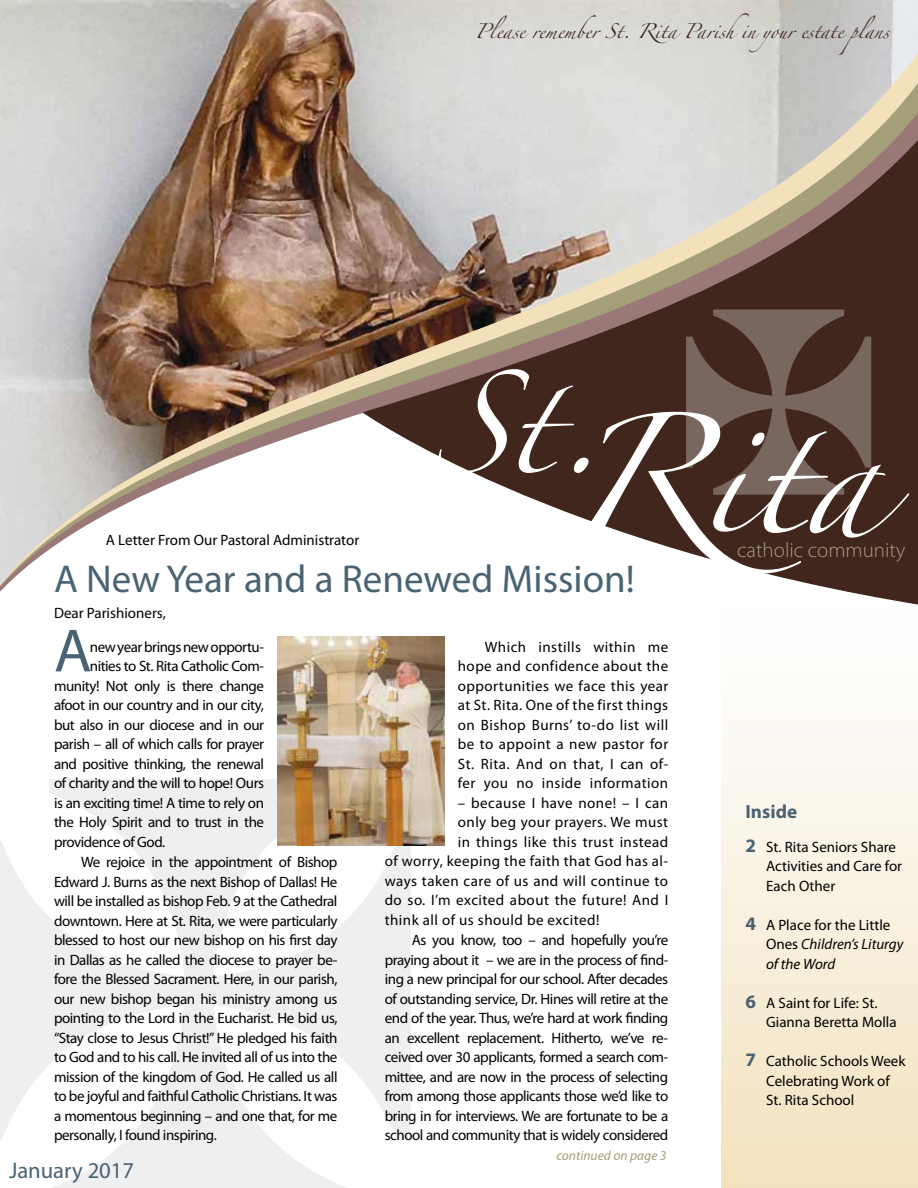
<style>
.page{position:relative;width:918px;height:1188px;background:#fff}
.page>*{position:absolute;margin:0;border:0;box-sizing:border-box;transform-origin:0 0}
.t1{font:108px "Zapfino";color:#fff}
.t2{font:92.85px "Zapfino";color:#fff}
.t3{font:61.5px "Myriad Pro";color:#496373}
.t4{font:39px "Myriad Pro";color:#496373}
.t5{font:22.65px "Myriad Pro";color:#496373}
.t6{font:300 21px "Myriad Pro";color:#a59f7a}
.t7{font:700 19.05px "Myriad Pro";color:#496373}
.t8{font:15px/19.5px "Myriad Pro";letter-spacing:-.03em;color:#000;text-align:justify}
.t9{font:15px "Myriad Pro";letter-spacing:.03em;color:#000}
.t10{font:15px/19.5px "Myriad Pro";color:#000}
.t11{font:italic 15px/19.5px "Myriad Pro";color:#000}
.t12{font:13.5px "Zapfino";color:#40261c}
.t13{font:italic 13.5px "Myriad Pro";color:#a59f7a}
.s1{font-weight:700;font-size:19.05px;color:#496373}
.s2{font-weight:700;font-style:normal;font-size:19.05px;color:#496373}
.s3{font-style:normal}
</style>
<div class="page">
<img style="left:0;top:0;width:918px;height:32px">
<svg style="left:0;top:32px;width:918px;height:32px;background:#c7c2bb"></svg>
<svg style="left:0;top:64px;width:918px;height:30px;background:#c7c0b8"></svg>
<svg style="left:0;top:94px;width:918px;height:31px;background:#c3bcb5"></svg>
<img style="left:0;top:125px;width:362px;height:467px">
<svg style="left:362px;top:125px;width:556px;height:480px"></svg>
<div style="left:721px;top:607px;width:197px;height:581px;background:linear-gradient(to bottom,#fff,#f2e2be)"></div>
<img style="left:278px;top:636px;width:166px;height:210px">
<div style="left:686px;top:306px;width:185px;height:189px;background:#40261c"></div>
<img style="left:277px;top:771px;width:134px;height:75px">
<p class="t12" style="left:475px;top:25px;width:416px">Please remember St. Rita Parishin your estate plans</p>
<h2 class="t2" style="left:430px;top:385px;width:177px">St.</h2>
<h1 class="t1" style="left:563px;top:431px;width:319px">Rita</h1>
<p class="t10" style="left:106px;top:530px;width:255px">A Letter From Our Pastoral Administrator</p>
<h3 class="t6" style="left:737px;top:537px;width:170px">catholic community</h3>
<h3 class="t4" style="left:54px;top:555px;width:582px">A New Year and a Renewed Mission!</h3>
<p class="t10" style="left:54px;top:603px;width:113px">Dear Parishioners,</p>
<h3 class="t3" style="left:54px;top:613px;width:39px">A</h3>
<p class="t8" style="left:90px;top:637px;width:176px">new year brings new opportu-</p>
<p class="t8" style="left:90px;top:656px;width:176px">nities to St. Rita Catholic Com-</p>
<p class="t8" style="left:54px;top:676px;width:212px">munity! Not only is there change</p>
<p class="t8" style="left:54px;top:695px;width:212px">afoot in our country and in our city,</p>
<p class="t8" style="left:54px;top:715px;width:212px">but also in our diocese and in our</p>
<p class="t8" style="left:54px;top:734px;width:212px">parish – all of which calls for prayer</p>
<p class="t8" style="left:54px;top:754px;width:212px">and positive thinking, the renewal</p>
<p class="t8" style="left:54px;top:773px;width:212px">of charity and the will to hope! Ours</p>
<p class="t8" style="left:54px;top:793px;width:212px">is an exciting time! A time to rely on</p>
<p class="t8" style="left:54px;top:812px;width:212px">the Holy Spirit and to trust in the</p>
<p class="t8" style="left:54px;top:832px;width:113px">providence of God.</p>
<p class="t8" style="left:81px;top:852px;width:258px">We rejoice in the appointment of Bishop</p>
<p class="t8" style="left:54px;top:872px;width:285px">Edward J. Burns as the next Bishop of Dallas! He</p>
<p class="t8" style="left:54px;top:891px;width:285px">will be installed as bishop Feb. 9 at the Cathedral</p>
<p class="t8" style="left:54px;top:911px;width:285px">downtown. Here at St. Rita, we were particularly</p>
<p class="t8" style="left:54px;top:930px;width:285px">blessed to host our new bishop on his first day</p>
<p class="t8" style="left:54px;top:950px;width:285px">in Dallas as he called the diocese to prayer be-</p>
<p class="t8" style="left:54px;top:969px;width:285px">fore the Blessed Sacrament. Here, in our parish,</p>
<p class="t8" style="left:54px;top:989px;width:285px">our new bishop began his ministry among us</p>
<p class="t8" style="left:54px;top:1008px;width:285px">pointing to the Lord in the Eucharist. He bid us,</p>
<p class="t8" style="left:54px;top:1028px;width:285px">“Stay close to Jesus Christ!” He pledged his faith</p>
<p class="t8" style="left:54px;top:1047px;width:285px">to God and to his call. He invited all of us into the</p>
<p class="t8" style="left:54px;top:1067px;width:285px">mission of the kingdom of God. He called us all</p>
<p class="t8" style="left:54px;top:1086px;width:285px">to be joyful and faithful Catholic Christians. It was</p>
<p class="t8" style="left:54px;top:1106px;width:285px">a momentous beginning – and one that, for me</p>
<p class="t8" style="left:54px;top:1125px;width:164px">personally, I found inspiring.</p>
<h3 class="t5" style="left:9px;top:1156px;width:127px">January 2017</h3>
<p class="t8" style="left:458px;top:637px;width:212px;text-indent:27px">Which instills within me hope and confidence about the opportunities we face this year at St. Rita. One of the first things on Bishop Burns’ to-do list will be to appoint a new pastor for St. Rita. And on that, I can of&shy;fer you no inside information</p>
<p class="t9" style="left:458px;top:794px;width:212px">– because I have none! – I can</p>
<p class="t9" style="left:458px;top:813px;width:212px">only beg your prayers. We must</p>
<p class="t9" style="left:458px;top:833px;width:212px">in things like this trust instead</p>
<p class="t9" style="left:385px;top:852px;width:285px">of worry, keeping the faith that God has al-</p>
<p class="t9" style="left:385px;top:872px;width:285px">ways taken care of us and will continue to</p>
<p class="t9" style="left:385px;top:891px;width:285px">do so. I’m excited about the future! And I</p>
<p class="t9" style="left:385px;top:911px;width:216px">think all of us should be excited!</p>
<p class="t8" style="left:412px;top:930px;width:258px">As you know, too – and hopefully you’re</p>
<p class="t8" style="left:385px;top:950px;width:285px">praying about it – we are in the process of find-</p>
<p class="t8" style="left:385px;top:969px;width:285px">ing a new principal for our school. After decades</p>
<p class="t8" style="left:385px;top:989px;width:285px">of outstanding service, Dr. Hines will retire at the</p>
<p class="t8" style="left:385px;top:1008px;width:285px">end of the year. Thus, we’re hard at work finding</p>
<p class="t8" style="left:385px;top:1028px;width:285px">an excellent replacement. Hitherto, we’ve re-</p>
<p class="t8" style="left:385px;top:1047px;width:285px">ceived over 30 applicants, formed a search com-</p>
<p class="t8" style="left:385px;top:1067px;width:285px">mittee, and are now in the process of selecting</p>
<p class="t8" style="left:385px;top:1086px;width:285px">from among those applicants those we’d like to</p>
<p class="t8" style="left:385px;top:1106px;width:285px">bring in for interviews. We are fortunate to be a</p>
<p class="t8" style="left:385px;top:1125px;width:285px">school and community that is widely considered</p>
<p class="t13" style="left:556px;top:1147px;width:112px">continued on page 3</p>
<p class="t7" style="left:746px;top:799px;width:53px">Inside</p>
<p class="t10" style="left:766px;top:837px;width:138px;text-indent:-21px"><span class="s1">2</span> St. Rita Seniors Share<br>Activities and Care for<br>Each Other</p>
<p class="t11" style="left:766px;top:915px;width:139px;text-indent:-21px"><span class="s2">4</span> <span class="s3">A Place for the Little<br>Ones</span> Children’s Liturgy of the Word</p>
<p class="t10" style="left:766px;top:993px;width:132px;text-indent:-21px"><span class="s1">6</span> A Saint for Life: St.<br>Gianna Beretta Molla</p>
<p class="t10" style="left:766px;top:1051px;width:141px;text-indent:-21px"><span class="s1">7</span> Catholic Schools Week<br>Celebrating Work of<br>St. Rita School</p>
</div>
